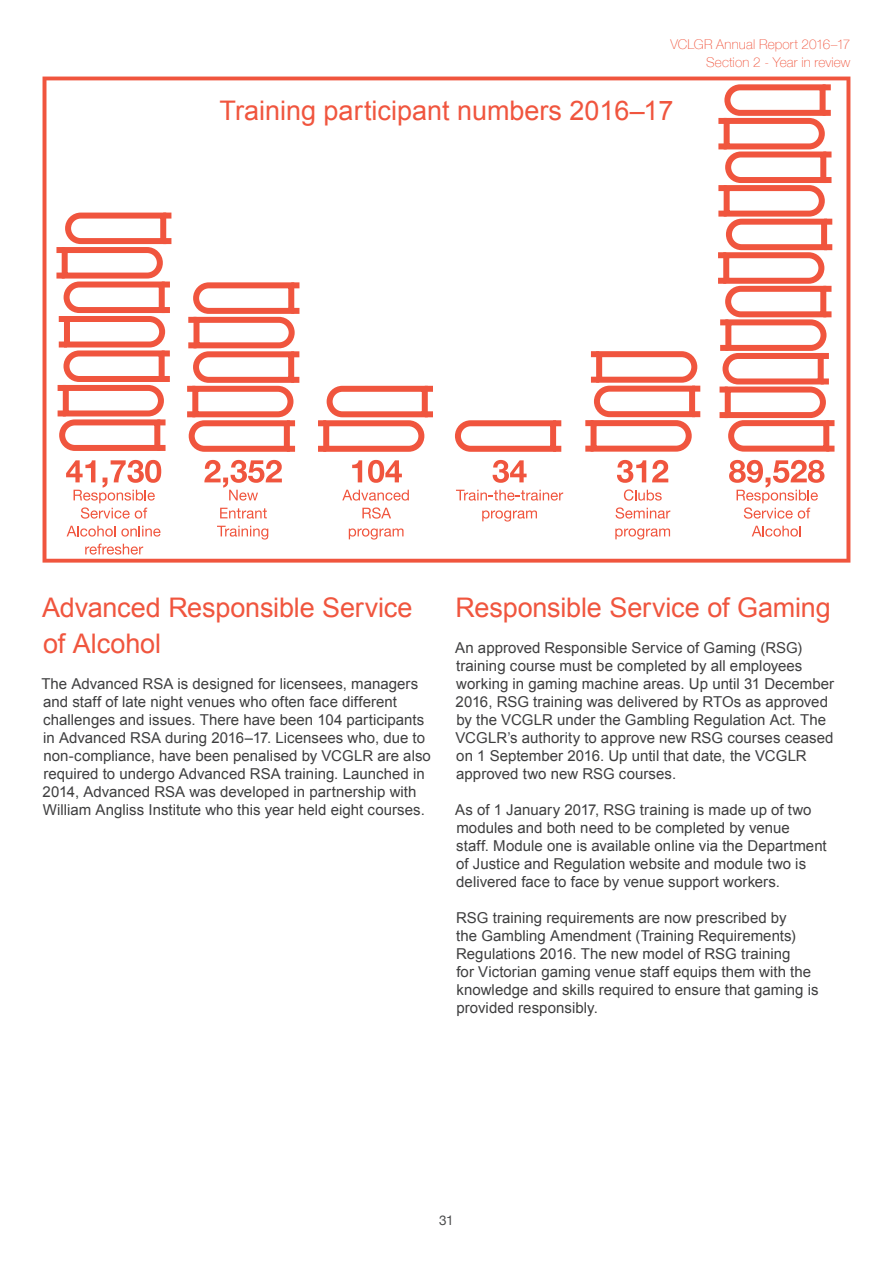
<style>
.page{position:relative;width:893px;height:1263px;background:#fff}
.page>*{position:absolute;margin:0;border:0;box-sizing:border-box;transform-origin:0 0}
.Sub_heading{font:27px/36px "Arial";letter-spacing:-.005em;color:#f0553e}
.Body_copy{font:15px/18px "Arial";color:#3e3e3f}
.t1{font:100 13.5px/18px "Helvetica Neue";letter-spacing:.01em;color:#f0553e;text-align:right}
.t2{font:13.5px "Helvetica Neue";color:#4b4c4d}
.s1{font-style:italic}
</style>
<div class="page">
<svg style="left:43px;top:77px;width:807px;height:486px"></svg>
<svg style="left:752px;top:526px;width:49px;height:11px"></svg>
<svg style="left:220px;top:508px;width:47px;height:11px"></svg>
<svg style="left:217px;top:526px;width:51px;height:13px"></svg>
<svg style="left:186px;top:279px;width:112px;height:222px"></svg>
<div style="left:287px;top:420px;width:8px;height:6px;background:#f0553e"></div>
<div style="left:287px;top:446px;width:8px;height:6px;background:#f0553e"></div>
<svg style="left:456px;top:490px;width:107px;height:11px"></svg>
<svg style="left:482px;top:510px;width:55px;height:11px"></svg>
<svg style="left:452px;top:417px;width:107px;height:66px"></svg>
<div style="left:553px;top:420px;width:8px;height:6px;background:#f0553e"></div>
<div style="left:553px;top:446px;width:8px;height:6px;background:#f0553e"></div>
<svg style="left:66px;top:460px;width:95px;height:59px"></svg>
<svg style="left:67px;top:526px;width:93px;height:11px"></svg>
<svg style="left:85px;top:544px;width:58px;height:11px"></svg>
<div style="left:163px;top:213px;width:8px;height:6px;background:#f0553e"></div>
<div style="left:163px;top:238px;width:8px;height:6px;background:#f0553e"></div>
<div style="left:162px;top:307px;width:8px;height:6px;background:#f05b45"></div>
<div style="left:162px;top:376px;width:8px;height:6px;background:#f16955"></div>
<svg style="left:56px;top:210px;width:113px;height:244px"></svg>
<div style="left:157px;top:419px;width:9px;height:6px;background:#f0553e"></div>
<div style="left:157px;top:445px;width:9px;height:6px;background:#f0553e"></div>
<svg style="left:342px;top:490px;width:67px;height:11px"></svg>
<svg style="left:362px;top:507px;width:29px;height:12px"></svg>
<svg style="left:349px;top:528px;width:54px;height:11px"></svg>
<div style="left:425px;top:386px;width:8px;height:6px;background:#f0553e"></div>
<div style="left:425px;top:411px;width:8px;height:6px;background:#f0553e"></div>
<svg style="left:320px;top:383px;width:111px;height:100px"></svg>
<div style="left:318px;top:420px;width:8px;height:6px;background:#f0553e"></div>
<div style="left:318px;top:446px;width:8px;height:6px;background:#f0553e"></div>
<svg style="left:624px;top:489px;width:38px;height:12px"></svg>
<svg style="left:616px;top:507px;width:54px;height:12px"></svg>
<svg style="left:615px;top:528px;width:55px;height:11px"></svg>
<svg style="left:587px;top:348px;width:113px;height:135px"></svg>
<div style="left:585px;top:420px;width:9px;height:6px;background:#f0553e"></div>
<div style="left:585px;top:446px;width:9px;height:6px;background:#f0553e"></div>
<div style="left:718px;top:185px;width:9px;height:6px;background:#f69f92"></div>
<div style="left:718px;top:118px;width:9px;height:6px;background:#f69f92"></div>
<svg style="left:719px;top:81px;width:113px;height:438px"></svg>
<div style="left:826px;top:420px;width:8px;height:6px;background:#f0553e"></div>
<div style="left:826px;top:446px;width:8px;height:6px;background:#f0553e"></div>
<p class="t1" style="left:670px;top:35px;width:181px">VCLGR Annual Report 2016–17<br>Section 2 - Year in review</p>
<p class="Sub_heading" style="left:220px;top:93px;width:455px">Training participant numbers 2016–17</p>
<h2 class="Sub_heading" style="left:42px;top:589px;width:372px">Advanced Responsible Service of Alcohol</h2>
<p class="Body_copy" style="left:41px;top:674px;width:391px">The Advanced RSA is designed for licensees, managers and staff of late night venues who often face different challenges and issues. There have been 104 participants in Advanced RSA during 2016–17. Licensees who, due to non-compliance, have been penalised by VCGLR are also required to undergo Advanced RSA training. Launched in 2014, Advanced RSA was developed in partnership with William Angliss Institute who this year held eight courses.</p>
<h2 class="Sub_heading" style="left:456px;top:589px;width:377px">Responsible Service of Gaming</h2>
<p class="Body_copy" style="left:455px;top:638px;width:380px">An approved Responsible Service of Gaming (RSG) training course must be completed by all employees working in gaming machine areas. Up until 31 December 2016, RSG training was delivered by RTOs as approved by the VCGLR under the Gambling Regulation Act<span class="s1">.</span> The VCGLR’s authority to approve new RSG courses ceased on 1 September 2016. Up until that date, the VCGLR approved two new RSG courses.</p>
<p class="Body_copy" style="left:455px;top:800px;width:373px">As of 1 January 2017, RSG training is made up of two modules and both need to be completed by venue<br>staff. Module one is available online via the Department of Justice and Regulation website and module two is delivered face to face by venue support workers.</p>
<p class="Body_copy" style="left:456px;top:908px;width:364px">RSG training requirements are now prescribed by<br>the Gambling Amendment (Training Requirements)<br>Regulations 2016. The new model of RSG training<br>for Victorian gaming venue staff equips them with the knowledge and skills required to ensure that gaming is provided responsibly.</p>
<p class="t2" style="left:439px;top:1210px;width:16px">31</p>
</div>
